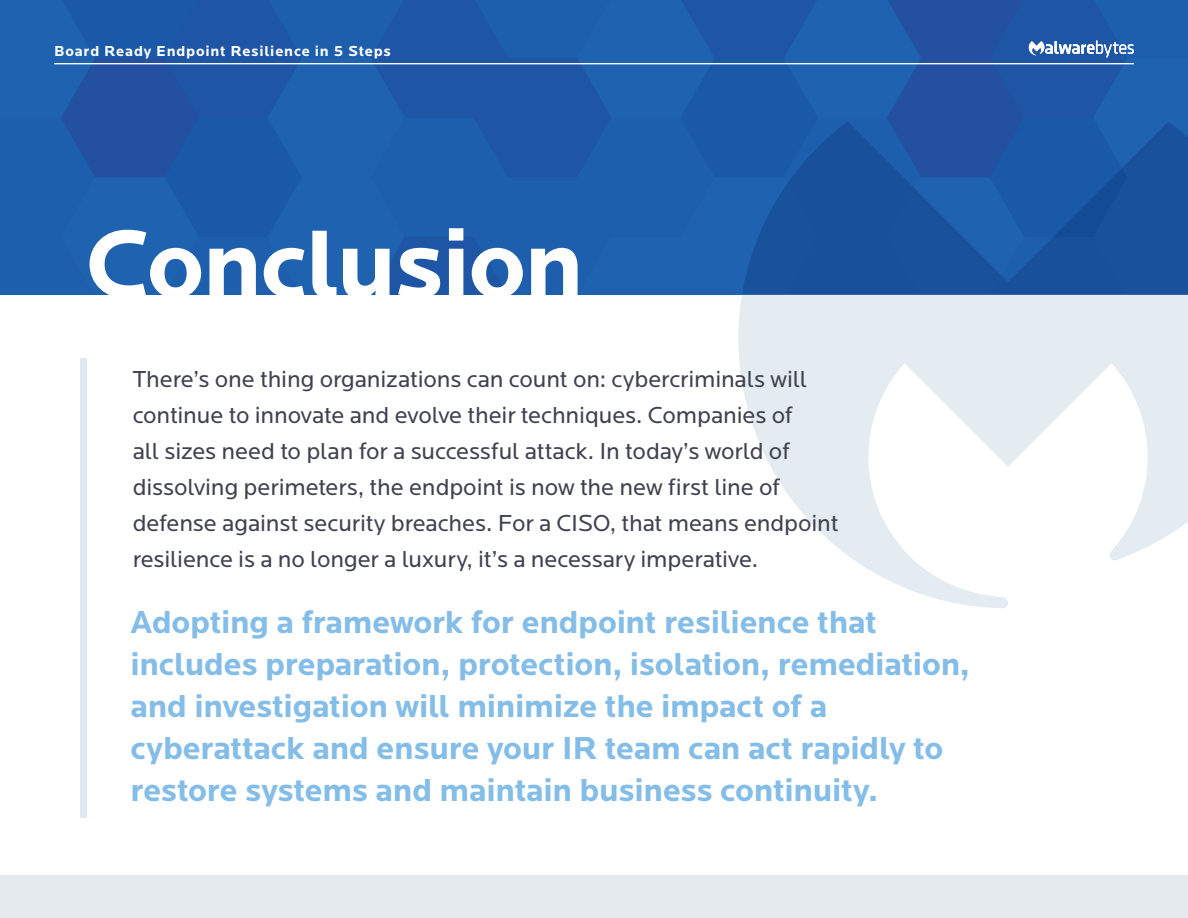
<style>
.page{position:relative;width:1188px;height:918px;background:#fff}
.page>*{position:absolute;margin:0;border:0;box-sizing:border-box;transform-origin:0 0}
.t1{font:700 100.5px "Locator";letter-spacing:-.02em;color:#fff}
.t2{font:700 33px/42px "Locator";letter-spacing:-.01em;color:#84bde7}
.t3{font:24px/36px "Locator";letter-spacing:-.005em;color:#40424e}
.t4{font:700 15px "Locator";letter-spacing:.05em;color:#fff}
</style>
<div class="page">
<img style="left:0;top:0;width:1188px;height:295px">
<div style="left:0;top:874px;width:1188px;height:44px;background:#e4e9ee"></div>
<svg style="left:738px;top:122px;width:450px;height:173px;background:#1a55a1"></svg>
<svg style="left:738px;top:295px;width:450px;height:313px;fill:#e4ebf1"></svg>
<hr style="left:54px;top:63px;width:1080px;height:1px;background:#fff">
<svg style="left:1029px;top:40px;width:105px;height:17px"></svg>
<div style="left:80px;top:358px;width:6px;height:460px;background:#e0e9f1"></div>
<p class="t4" style="left:54px;top:43px;width:338px">Board Ready Endpoint Resilience in 5 Steps</p>
<h1 class="t1" style="left:86px;top:206px;width:500px">Conclusion</h1>
<p class="t3" style="left:133px;top:362px;width:708px">There’s one thing organizations can count on: cybercriminals will continue to innovate and evolve their techniques. Companies of<br>all sizes need to plan for a successful attack. In today’s world of dissolving perimeters, the endpoint is now the new first line of defense against security breaches. For a CISO, that means endpoint resilience is a no longer a luxury, it’s a necessary imperative.</p>
<p class="t2" style="left:130px;top:602px;width:841px">Adopting a framework for endpoint resilience that includes preparation, protection, isolation, remediation, and investigation will minimize the impact of a cyberattack and ensure your IR team can act rapidly to restore systems and maintain business continuity.</p>
</div>
